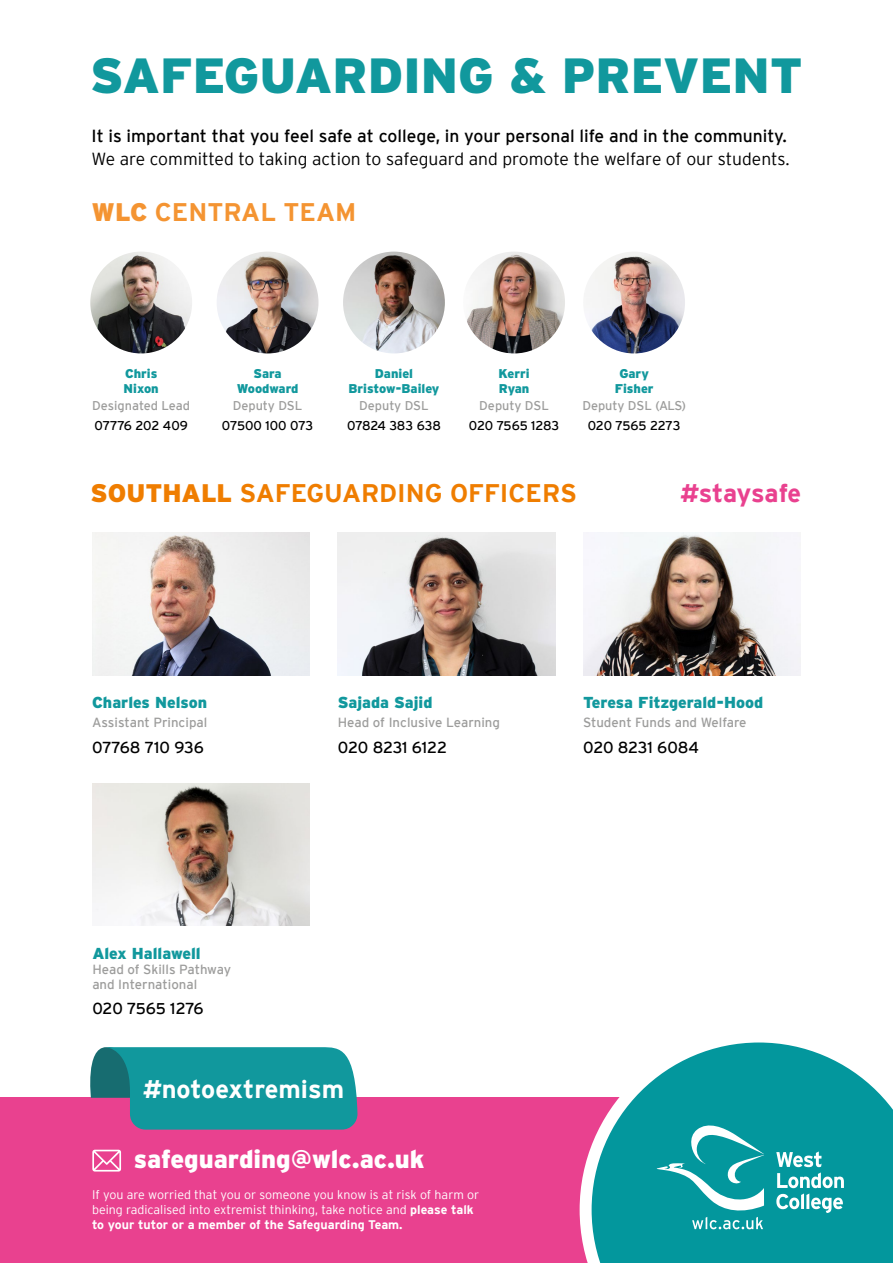
<style>
.page{position:relative;width:893px;height:1263px;background:#fff}
.page>*{position:absolute;margin:0;border:0;box-sizing:border-box;transform-origin:0 0}
.t1{font:900 49.35px "Interstate";color:#11989d}
.t2{font:700 25.5px "Interstate";color:#ef7d00}
.t3{font:900 25.5px "Interstate";color:#fff}
.t4{font:700 25.5px "Interstate";color:#f49432}
.t5{font:700 25.5px "Interstate";color:#fff}
.t6{font:700 25.5px "Interstate";letter-spacing:-.015em;color:#e9418f}
.t7{font:17.55px "Interstate";color:#000}
.t8{font:300 17.55px "Interstate";color:#000}
.t9{font:900 15.9px "Interstate";color:#11989d}
.t10{font:15.9px "Interstate";letter-spacing:-.015em;color:#000}
.t11{font:13.2px/14.2px "Interstate";color:#9d9d9c}
.t12{font:900 12.75px/15.3px "Interstate";color:#11989d;text-align:center}
.t13{font:12.75px "Interstate";color:#9d9d9c}
.t14{font:12.75px "Interstate";letter-spacing:-.015em;color:#000}
.t15{font:300 12.45px/15px "Interstate";color:#fff}
.s1{font-weight:900}
.s2{font-style:italic}
.s3{font-weight:700}
</style>
<div class="page">
<img style="left:338px;top:533px;width:217px;height:142px">
<img style="left:92px;top:783px;width:218px;height:143px">
<div style="left:0;top:1098px;width:893px;height:165px;background:#e9418f"></div>
<svg style="left:85px;top:1047px;width:273px;height:82px;background:#28929c"></svg>
<svg style="left:92px;top:1150px;width:29px;height:21px"></svg>
<svg style="left:580px;top:1042px;width:313px;height:221px"></svg>
<svg style="left:656px;top:1121px;width:188px;height:108px;background:#2ca8ad"></svg>
<img style="left:583px;top:533px;width:218px;height:142px">
<img style="left:92px;top:533px;width:218px;height:142px">
<img style="left:583px;top:252px;width:102px;height:101px;border-radius:51px">
<img style="left:217px;top:252px;width:101px;height:101px;border-radius:51px">
<img style="left:463px;top:252px;width:102px;height:101px;border-radius:51px">
<img style="left:343px;top:252px;width:102px;height:101px;border-radius:51px">
<img style="left:90px;top:252px;width:102px;height:101px;border-radius:51px">
<h1 class="t1" style="left:90px;top:47px;width:714px">SAFEGUARDING &amp; PREVENT</h1>
<h3 class="t7" style="left:92px;top:125px;width:697px">It is important that you feel safe at college, in your personal life and in the community.</h3>
<h3 class="t8" style="left:92px;top:149px;width:700px">We are committed to taking action to safeguard and promote the welfare of our students.</h3>
<h2 class="t4" style="left:92px;top:198px;width:266px"><span class="s1">WLC</span> CENTRAL TEAM</h2>
<p class="t12" style="left:124px;top:366px;width:37px;text-align:left">Chris<br>Nixon</p>
<p class="t13" style="left:92px;top:399px;width:99px">Designated Lead</p>
<p class="t14" style="left:94px;top:418px;width:95px">07776 202 409</p>
<p class="t12" style="left:237px;top:366px;width:63px">Sara<br>Woodward</p>
<p class="t13" style="left:233px;top:399px;width:71px">Deputy DSL</p>
<p class="t14" style="left:222px;top:418px;width:93px">07500 100 073</p>
<p class="t12" style="left:348px;top:366px;width:93px">Daniel<br>Bristow-Bailey</p>
<p class="t13" style="left:359px;top:399px;width:71px">Deputy DSL</p>
<p class="t14" style="left:347px;top:418px;width:95px">07824 383 638</p>
<p class="t12" style="left:499px;top:366px;width:32px;text-align:left">Kerri<br>Ryan</p>
<p class="t13" style="left:479px;top:399px;width:71px">Deputy DSL</p>
<p class="t14" style="left:469px;top:418px;width:92px">020 7565 1283</p>
<p class="t12" style="left:615px;top:366px;width:40px">Gary<br>Fisher</p>
<p class="t13" style="left:582px;top:399px;width:105px">Deputy DSL (ALS)</p>
<p class="t14" style="left:588px;top:418px;width:94px">020 7565 2273</p>
<h2 class="t2" style="left:91px;top:478px;width:488px"><span class="s1">SOUTHALL</span> SAFEGUARDING OFFICERS</h2>
<h2 class="t6" style="left:680px;top:478px;width:123px"><span class="s2">#</span>staysafe</h2>
<p class="t9" style="left:92px;top:693px;width:117px">Charles Nelson</p>
<p class="t11" style="left:92px;top:715px;width:117px">Assistant Principal</p>
<p class="t10" style="left:92px;top:738px;width:113px">07768 710 936</p>
<p class="t9" style="left:338px;top:693px;width:96px">Sajada Sajid</p>
<p class="t11" style="left:338px;top:715px;width:164px">Head of Inclusive Learning</p>
<p class="t10" style="left:338px;top:738px;width:111px">020 8231 6122</p>
<p class="t9" style="left:583px;top:693px;width:182px">Teresa Fitzgerald-Hood</p>
<p class="t11" style="left:583px;top:715px;width:165px">Student Funds and Welfare</p>
<p class="t10" style="left:583px;top:738px;width:117px">020 8231 6084</p>
<p class="t9" style="left:92px;top:944px;width:110px">Alex Hallawell</p>
<p class="t11" style="left:92px;top:962px;width:140px">Head of Skills Pathway and International</p>
<p class="t10" style="left:92px;top:1000px;width:113px">020 7565 1276</p>
<h2 class="t5" style="left:143px;top:1074px;width:203px"><span class="s2">#</span>notoextremism</h2>
<h2 class="t3" style="left:134px;top:1145px;width:292px">safeguarding@wlc.ac.uk</h2>
<p class="t15" style="left:92px;top:1187px;width:389px">If you are worried that you or someone you know is at risk of harm or being radicalised into extremist thinking, take notice and <span class="s3">please talk to your tutor or a member of the Safeguarding Team.</span></p>
</div>
